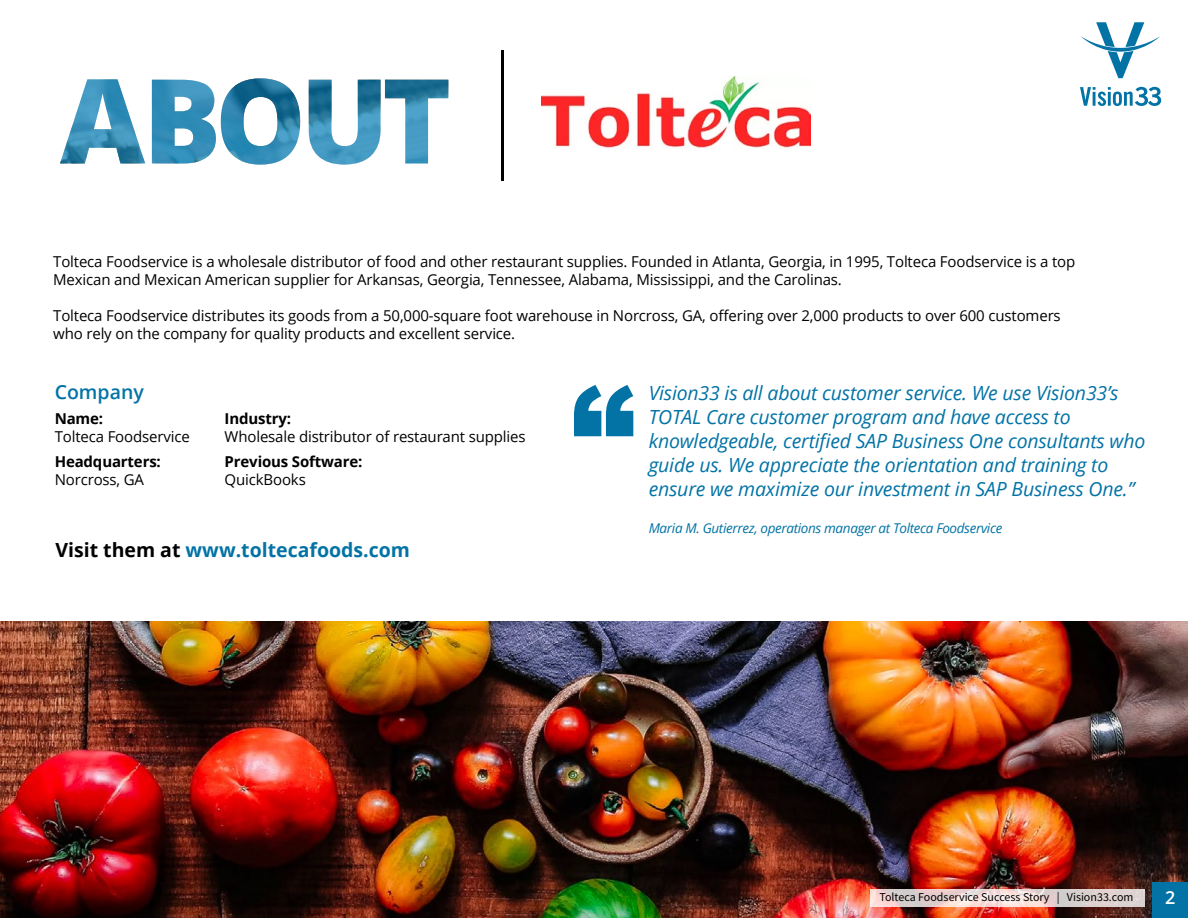
<style>
.page{position:relative;width:1188px;height:918px;background:#fff}
.page>*{position:absolute;margin:0;border:0;box-sizing:border-box;transform-origin:0 0}
.t1{font:900 129px "Arial";color:#0373a6}
.t2{font:italic 19.5px/24px "Open Sans";letter-spacing:-.01em;color:#0373a6}
.t3{font:700 19.5px "Open Sans";color:#0373a6}
.t4{font:600 19.5px "Open Sans";color:#0373a6}
.t5{font:600 18px "Open Sans";color:#fff}
.t6{font:15px/18px "Open Sans";letter-spacing:-.01em;color:#000}
.t7{font:700 15px "Open Sans";letter-spacing:-.01em;color:#000}
.t8{font:italic 13.5px "Open Sans";letter-spacing:-.025em;color:#0373a6}
.t9{font:12px "Source Sans Pro";color:#000}
.s1{color:#000}
</style>
<div class="page">
<img style="left:0;top:621px;width:1188px;height:297px">
<div style="left:1152px;top:882px;width:36px;height:36px;background:#0373a6"></div>
<svg style="left:1081px;top:22px;width:79px;height:56px"></svg>
<svg style="left:1080px;top:87px;width:81px;height:19px"></svg>
<svg style="left:60px;top:78px;width:388px;height:87px"></svg>
<hr style="left:501px;top:51px;width:3px;height:130px;background:#000">
<svg style="left:870px;top:889px;width:275px;height:18px"></svg>
<img style="left:541px;top:77px;width:269px;height:71px">
<p class="t6" style="left:53px;top:252px;width:1024px">Tolteca Foodservice is a wholesale distributor of food and other restaurant supplies. Founded in Atlanta, Georgia, in 1995, Tolteca Foodservice is a top<br>Mexican and Mexican American supplier for Arkansas, Georgia, Tennessee, Alabama, Mississippi, and the Carolinas.</p>
<p class="t6" style="left:53px;top:306px;width:1009px">Tolteca Foodservice distributes its goods from a 50,000-square foot warehouse in Norcross, GA, offering over 2,000 products to over 600 customers who rely on the company for quality products and excellent service.</p>
<h2 class="t4" style="left:55px;top:378px;width:91px">Company</h2>
<p class="t7" style="left:55px;top:408px;width:50px">Name:</p>
<p class="t6" style="left:55px;top:427px;width:137px">Tolteca Foodservice</p>
<p class="t7" style="left:55px;top:451px;width:108px">Headquarters:</p>
<p class="t6" style="left:55px;top:471px;width:91px">Norcross, GA</p>
<p class="t7" style="left:225px;top:408px;width:68px">Industry:</p>
<p class="t6" style="left:225px;top:427px;width:303px">Wholesale distributor of restaurant supplies</p>
<p class="t7" style="left:225px;top:451px;width:139px">Previous Software:</p>
<p class="t6" style="left:225px;top:470px;width:83px">QuickBooks</p>
<h2 class="t3" style="left:56px;top:536px;width:356px"><span class="s1">Visit them at</span> www.toltecafoods.com</h2>
<h1 class="t1" style="left:571px;top:339px;width:66px">“</h1>
<p class="t2" style="left:649px;top:380px;width:498px">Vision33 is all about customer service. We use Vision33’s TOTAL Care customer program and have access to knowledgeable, certified SAP Business One consultants who guide us. We appreciate the orientation and training to ensure we maximize our investment in SAP Business One.”</p>
<p class="t8" style="left:649px;top:519px;width:355px">Maria M. Gutierrez, operations manager at Tolteca Foodservice</p>
<p class="t9" style="left:879px;top:889px;width:256px">Tolteca Foodservice Success Story | Vision33.com</p>
<p class="t5" style="left:1165px;top:885px;width:12px">2</p>
</div>
